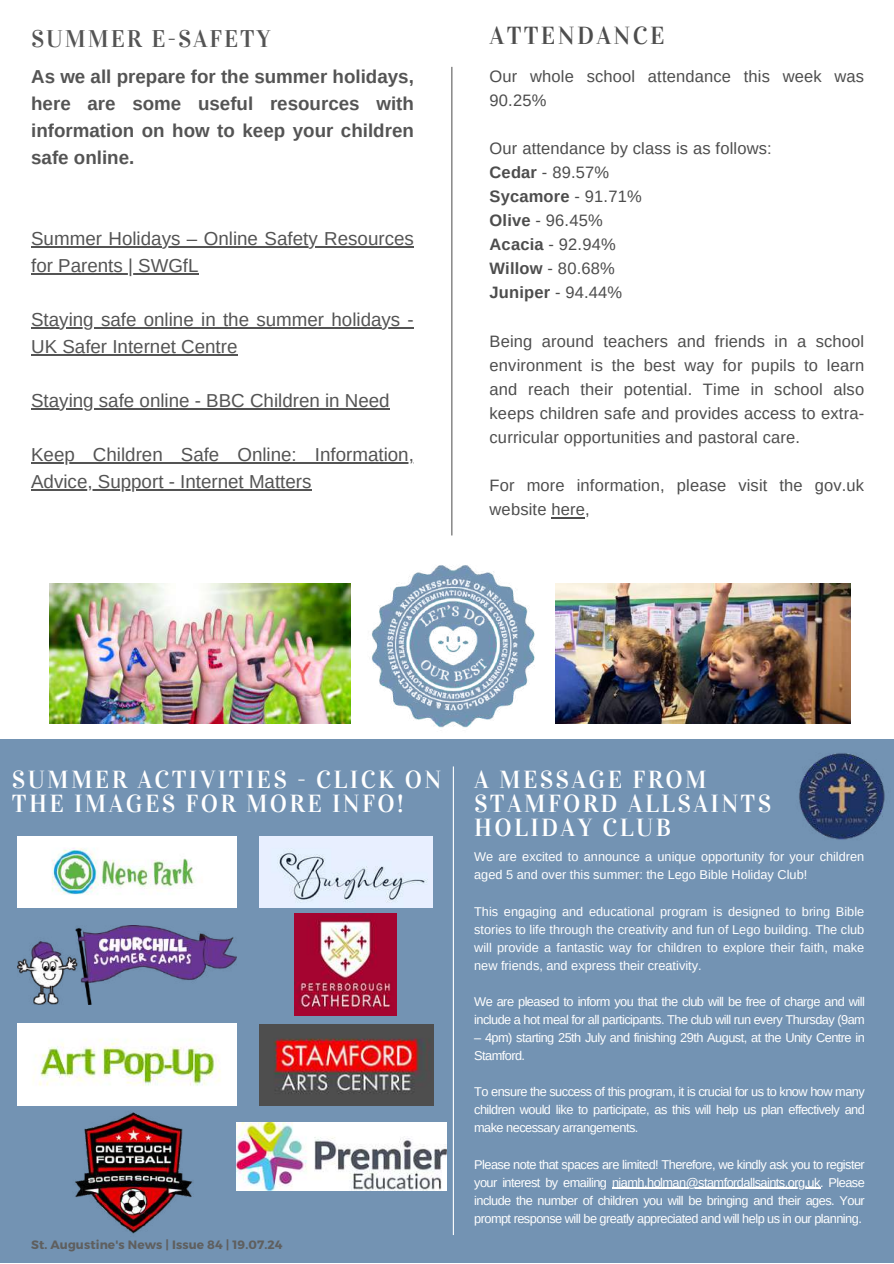
<style>
.page{position:relative;width:894px;height:1264px;background:#fff}
.page>*{position:absolute;margin:0;border:0;box-sizing:border-box;transform-origin:0 0}
.t1{font:24.6px/24px "Vidaloka";letter-spacing:.095em;color:#fff}
.t2{font:24.6px "Vidaloka";letter-spacing:.095em;color:#4d4d4d}
.t3{font:24px "Vidaloka";letter-spacing:.08em;color:#545454}
.t4{font:18.75px/27px "Arimo";color:#545454}
.t5{font:700 18.75px/27px "Arimo";color:#545454;text-align:justify}
.t6{font:16.5px/24px "Arimo";letter-spacing:.01em;color:#4d4d4d}
.t7{font:12.75px/18px "Arimo";letter-spacing:-.04em;color:#fff;text-align:justify}
.t8{font:12.75px/18px "Arimo";color:#fff}
.t9{font:700 12.15px "Montserrat";letter-spacing:.01em;color:#5f5f5f}
.s1{font-weight:700}
</style>
<div class="page">
<img style="left:555px;top:583px;width:295px;height:141px">
<div style="left:0;top:739px;width:893px;height:522px;background:#7393b3"></div>
<hr style="left:451px;top:67px;width:1px;height:468px;background:#5f5f5f">
<img style="left:371px;top:565px;width:164px;height:163px">
<img style="left:49px;top:583px;width:301px;height:141px">
<hr style="left:452px;top:766px;width:2px;height:468px;background:#fff">
<img style="left:799px;top:753px;width:86px;height:87px">
<img style="left:18px;top:836px;width:218px;height:71px">
<img style="left:259px;top:836px;width:173px;height:71px">
<img style="left:18px;top:925px;width:218px;height:79px">
<img style="left:294px;top:913px;width:103px;height:102px">
<img style="left:18px;top:1023px;width:218px;height:82px">
<img style="left:259px;top:1024px;width:174px;height:81px">
<img style="left:75px;top:1112px;width:118px;height:122px">
<img style="left:236px;top:1122px;width:210px;height:68px">
<hr style="left:31px;top:246px;width:383px;height:1px;background:#545454">
<hr style="left:31px;top:273px;width:167px;height:1px;background:#545454">
<hr style="left:31px;top:327px;width:383px;height:1px;background:#545454">
<hr style="left:31px;top:354px;width:206px;height:1px;background:#545454">
<hr style="left:31px;top:408px;width:358px;height:1px;background:#545454">
<hr style="left:31px;top:462px;width:383px;height:1px;background:#545454">
<hr style="left:31px;top:489px;width:280px;height:1px;background:#545454">
<hr style="left:551px;top:517px;width:34px;height:1px;background:#4d4d4d">
<hr style="left:612px;top:1187px;width:207px;height:1px;background:#fff">
<h2 class="t3" style="left:31px;top:24px;width:241px">SUMMER E-SAFETY</h2>
<h3 class="t5" style="left:31px;top:63px;width:384px">As we all prepare for the summer holidays, here are some useful resources with information on how to keep your children safe online.</h3>
<h3 class="t4" style="left:31px;top:225px;width:384px">Summer Holidays – Online Safety Resources for Parents | SWGfL</h3>
<h3 class="t4" style="left:31px;top:306px;width:384px">Staying safe online in the summer holidays -<br>UK Safer Internet Centre</h3>
<h3 class="t4" style="left:31px;top:387px;width:360px">Staying safe online - BBC Children in Need</h3>
<h3 class="t4" style="left:31px;top:441px;width:384px">Keep Children Safe Online: Information,<br>Advice, Support - Internet Matters</h3>
<h1 class="t2" style="left:489px;top:21px;width:176px">ATTENDANCE</h1>
<p class="t6" style="left:489px;top:64px;width:376px">Our whole school attendance this week was<br>90.25%</p>
<p class="t6" style="left:489px;top:136px;width:283px">Our attendance by class is as follows:<br><span class="s1">Cedar</span> - 89.57%<br><span class="s1">Sycamore</span> - 91.71%<br><span class="s1">Olive</span> - 96.45%<br><span class="s1">Acacia</span> - 92.94%<br><span class="s1">Willow</span> - 80.68%<br><span class="s1">Juniper</span> - 94.44%</p>
<p class="t6" style="left:489px;top:329px;width:376px;text-align:justify">Being around teachers and friends in a school environment is the best way for pupils to learn and reach their potential. Time in school also keeps children safe and provides access to extra&shy;curricular opportunities and pastoral care.</p>
<p class="t6" style="left:489px;top:473px;width:376px">For more information, please visit the gov.uk website here,</p>
<h1 class="t1" style="left:12px;top:767px;width:431px">SUMMER ACTIVITIES - CLICK ON<br>THE IMAGES FOR MORE INFO!</h1>
<p class="t9" style="left:31px;top:1236px;width:253px">St. Augustine's News | Issue 84 | 19.07.24</p>
<h1 class="t1" style="left:474px;top:767px;width:298px">A MESSAGE FROM<br>STAMFORD ALLSAINTS<br>HOLIDAY CLUB</h1>
<p class="t8" style="left:474px;top:848px;width:391px">We are excited to announce a unique opportunity for your children aged 5 and over this summer: the Lego Bible Holiday Club!</p>
<p class="t7" style="left:474px;top:902px;width:391px">This engaging and educational program is designed to bring Bible stories to life through the creativity and fun of Lego building. The club will provide a fantastic way for children to explore their faith, make new friends, and express their creativity.</p>
<p class="t7" style="left:474px;top:992px;width:392px">We are pleased to inform you that the club will be free of charge and will include a hot meal for all participants. The club will run every Thursday (9am</p>
<p class="t7" style="left:474px;top:1028px;width:392px">– 4pm) starting 25th July and finishing 29th August, at the Unity Centre in<br>Stamford.</p>
<p class="t7" style="left:474px;top:1082px;width:392px">To ensure the success of this program, it is crucial for us to know how many children would like to participate, as this will help us plan effectively and make necessary arrangements.</p>
<p class="t7" style="left:474px;top:1155px;width:392px">Please note that spaces are limited! Therefore, we kindly ask you to register your interest by emailing niamh.holman@stamfordallsaints.org.uk. Please include the number of children you will be bringing and their ages. Your prompt response will be greatly appreciated and will help us in our planning.</p>
</div>
